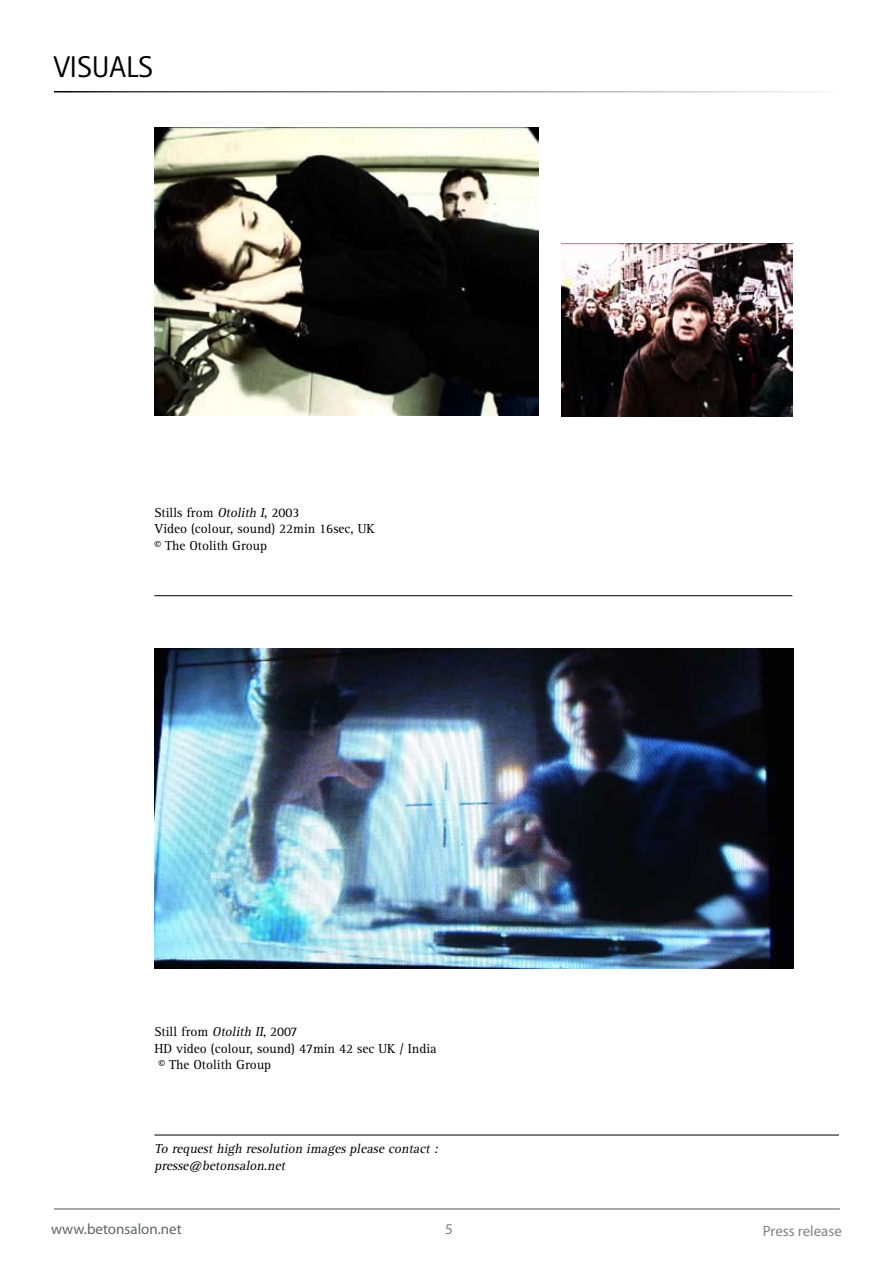
<style>
.page{position:relative;width:893px;height:1263px;background:#fff}
.page>*{position:absolute;margin:0;border:0;box-sizing:border-box;transform-origin:0 0}
.t1{font:30px "Rotis Sans Serif";color:#000}
.t2{font:15px "Myriad Pro";color:#636467}
.t3{font:15px "Myriad Pro";color:#808285}
.t4{font:13.5px/16.2px "Rotis Serif";color:#000}
.t5{font:italic 13.5px/16.2px "Rotis Serif";color:#000}
.s1{font-style:italic}
</style>
<div class="page">
<hr style="left:54px;top:1208px;width:786px;height:1px;background:#636467">
<hr style="left:154px;top:595px;width:638px;height:1px;background:#000">
<hr style="left:154px;top:1135px;width:685px;height:1px;background:#000">
<img style="left:154px;top:128px;width:384px;height:287px">
<img style="left:154px;top:648px;width:639px;height:320px">
<img style="left:562px;top:243px;width:230px;height:173px">
<h1 class="t1" style="left:54px;top:49px;width:100px">VISUALS</h1>
<p class="t4" style="left:154px;top:505px;width:222px">Stills fr o m <span class="s1">Otolith</span> ,<span class="s1">I</span> 2 0 0 3<br>Video (colour, sound) 22min 16sec, UK © The Otolith Group</p>
<p class="t4" style="left:154px;top:1024px;width:284px">S t i l l fr o m <span class="s1">Otolith</span> ,<span class="s1">I I</span> 2 0 0 7<br>HD video (colour, sound) 47min 42 sec UK / India © The Otolith Group</p>
<p class="t5" style="left:202px;top:1141px;width:240px;text-indent:-48px">To request high resolution images please contact : betonsalon net</p>
<p class="t5" style="left:264px;top:1157px;width:8px">.</p>
<p class="t5" style="left:189px;top:1157px;width:18px">@</p>
<p class="t5" style="left:154px;top:1157px;width:39px">presse</p>
<p class="t2" style="left:51px;top:1219px;width:132px">www.betonsalon.net</p>
<p class="t3" style="left:445px;top:1219px;width:9px">5</p>
<p class="t3" style="left:763px;top:1221px;width:81px">Press release</p>
</div>
